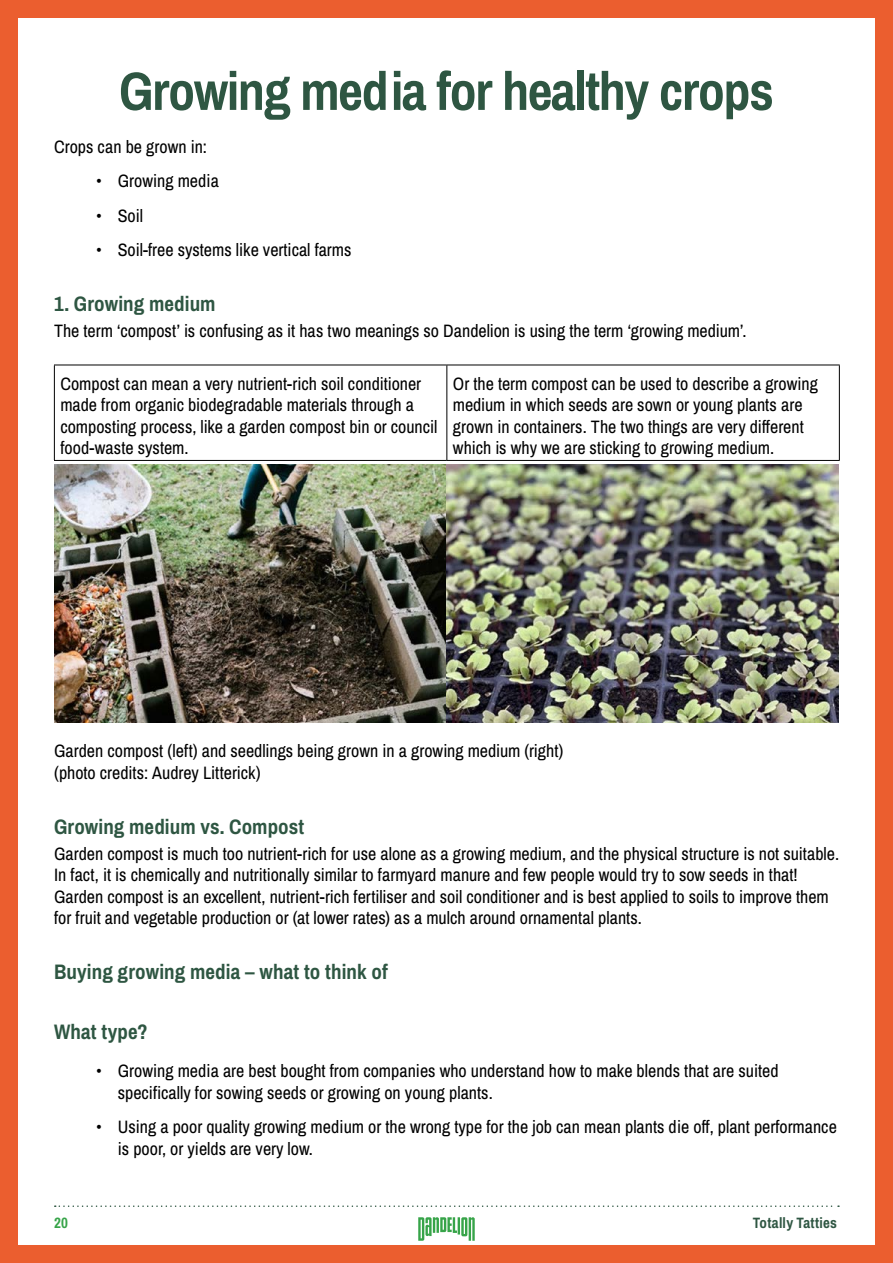
<style>
.page{position:relative;width:893px;height:1263px;background:#fff}
.page>*{position:absolute;margin:0;border:0;box-sizing:border-box;transform-origin:0 0}
.t1{font:700 54px "Archivo Narrow";letter-spacing:-.025em;color:#2e5642}
.t2{font:700 21px "Archivo Narrow";letter-spacing:.005em;color:#2e5642}
.t3{font:18px/21.6px "Archivo Narrow";color:#000}
.t4{font:700 15px "Archivo Narrow";letter-spacing:.015em;color:#2e5642}
.t5{font:700 15px "Archivo Narrow";color:#37a449}
</style>
<div class="page">
<svg style="left:55px;top:1205px;width:784px;height:2px"></svg>
<svg style="left:418px;top:1217px;width:57px;height:24px"></svg>
<hr style="left:54px;top:365px;width:393px;height:1px;background:#000">
<hr style="left:54px;top:365px;width:1px;height:95px;background:#000">
<hr style="left:447px;top:365px;width:393px;height:1px;background:#000">
<hr style="left:446px;top:365px;width:1px;height:95px;background:#000">
<hr style="left:839px;top:365px;width:1px;height:95px;background:#000">
<hr style="left:54px;top:460px;width:393px;height:1px;background:#000">
<hr style="left:447px;top:460px;width:393px;height:1px;background:#000">
<img style="left:54px;top:465px;width:392px;height:258px">
<img style="left:446px;top:465px;width:393px;height:258px">
<div style="left:0;top:0;width:893px;height:1263px;border:18px solid #eb5e2f"></div>
<h1 class="t1" style="left:119px;top:53px;width:656px">Growing media for healthy crops</h1>
<p class="t3" style="left:54px;top:136px;width:154px">Crops can be grown in:</p>
<p class="t3" style="left:97px;top:170px;width:124px">• Growing media</p>
<p class="t3" style="left:97px;top:204px;width:48px">• Soil</p>
<p class="t3" style="left:97px;top:239px;width:257px">• Soil-free systems like vertical farms</p>
<p class="t2" style="left:54px;top:289px;width:163px">1. Growing medium</p>
<p class="t3" style="left:54px;top:319px;width:694px">The term ‘compost’ is confusing as it has two meanings so Dandelion is using the term ‘growing medium’.</p>
<p class="t3" style="left:60px;top:372px;width:378px">Compost can mean a very nutrient-rich soil conditioner made from organic biodegradable materials through a composting process, like a garden compost bin or council food-waste system.</p>
<p class="t3" style="left:453px;top:372px;width:366px">Or the term compost can be used to describe a growing medium in which seeds are sown or young plants are grown in containers. The two things are very different which is why we are sticking to growing medium.</p>
<p class="t3" style="left:54px;top:740px;width:511px">Garden compost (left) and seedlings being grown in a growing medium (right) (photo credits: Audrey Litterick)</p>
<p class="t2" style="left:54px;top:812px;width:252px">Growing medium vs. Compost</p>
<p class="t3" style="left:54px;top:842px;width:787px">Garden compost is much too nutrient-rich for use alone as a growing medium, and the physical structure is not suitable.<br>In fact, it is chemically and nutritionally similar to farmyard manure and few people would try to sow seeds in that!<br>Garden compost is an excellent, nutrient-rich fertiliser and soil conditioner and is best applied to soils to improve them for fruit and vegetable production or (at lower rates) as a mulch around ornamental plants.</p>
<p class="t2" style="left:54px;top:957px;width:335px">Buying growing media – what to think of</p>
<p class="t2" style="left:54px;top:1017px;width:95px">What type?</p>
<p class="t3" style="left:118px;top:1060px;width:662px;text-indent:-21px">• Growing media are best bought from companies who understand how to make blends that are suited specifically for sowing seeds or growing on young plants.</p>
<p class="t3" style="left:118px;top:1116px;width:721px;text-indent:-21px">• Using a poor quality growing medium or the wrong type for the job can mean plants die off, plant performance is poor, or yields are very low.</p>
<p class="t5" style="left:54px;top:1212px;width:15px">20</p>
<p class="t4" style="left:753px;top:1212px;width:86px">Totally Tatties</p>
</div>
